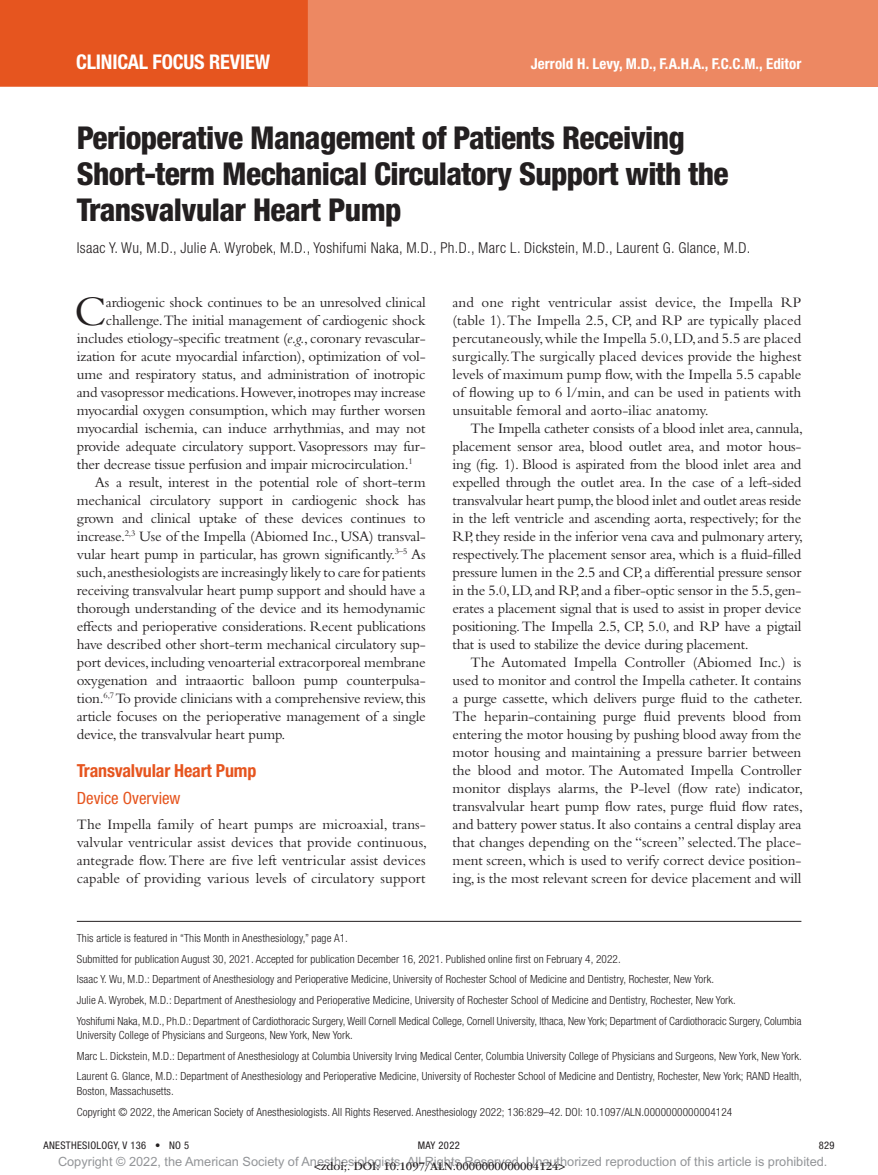
<style>
.page{position:relative;width:878px;height:1175px;background:#fff}
.page>*{position:absolute;margin:0;border:0;box-sizing:border-box;transform-origin:0 0}
.t1{font:43.95px "Bembo Std";color:#231f20}
.t2{font:800 condensed 31.5px/36px "Helvetica Neue LT Std";letter-spacing:-.02em;color:#231f20}
.t3{font:700 condensed 20.25px "Helvetica Neue LT Std";letter-spacing:-.01em;color:#fff}
.t4{font:700 condensed 18px "Helvetica Neue LT Std";letter-spacing:-.01em;color:#e6551f}
.t5{font:condensed 16.8px "Helvetica Neue LT Std";color:#e6551f}
.t6{font:15px/18px "Bembo Std";letter-spacing:-.015em;color:#231f20;text-align:justify}
.t7{font:300 condensed 15px "Helvetica Neue LT Std";letter-spacing:.02em;color:#231f20}
.t8{font:700 condensed 15px "Helvetica Neue LT Std";letter-spacing:.005em;color:#fff}
.t9{font:12.75px "Arial MT Std";color:#939598}
.t10{font:12px "ITC Garamond Std";color:#231f20}
.t11{font:300 condensed 11.25px/20.5px "Helvetica Neue LT Std";letter-spacing:.01em;color:#231f20}
.t12{font:condensed 10.5px "Helvetica Neue LT Std";letter-spacing:.03em;color:#231f20}
.s1{font-style:italic}
</style>
<div class="page">
<div style="left:0;top:0;width:878px;height:86px;background:#ed8862"></div>
<div style="left:0;top:0;width:308px;height:86px;background:#e6551f"></div>
<hr style="left:77px;top:921px;width:724px;height:1px;background:#231f20">
<h3 class="t3" style="left:76px;top:49px;width:195px">Clinical Focus Review</h3>
<p class="t8" style="left:531px;top:54px;width:272px">Jerrold H. Levy, M.D., F.A.H.A., F.C.C.M., Editor</p>
<h2 class="t2" style="left:77px;top:120px;width:653px">Perioperative Management of Patients Receiving<br>Short-term Mechanical Circulatory Support with the<br>Transvalvular Heart Pump</h2>
<p class="t7" style="left:77px;top:239px;width:675px">Isaac Y. Wu, M.D., Julie A. Wyrobek, M.D., Yoshifumi Naka, M.D., Ph.D., Marc L. Dickstein, M.D., Laurent G. Glance, M.D.</p>
<h1 class="t1" style="left:75px;top:285px;width:34px">C</h1>
<p class="t6" style="left:106px;top:293px;width:321px">ardiogenic shock continues to be an unresolved clinical</p>
<p class="t6" style="left:106px;top:311px;width:321px">challenge. The initial management of cardiogenic shock</p>
<p class="t6" style="left:77px;top:329px;width:350px">includes etiology-specific treatment (<span class="s1">e.g.</span>, coronary revascular-</p>
<p class="t6" style="left:77px;top:347px;width:350px">ization for acute myocardial infarction), optimization of vol-</p>
<p class="t6" style="left:77px;top:365px;width:350px">ume and respiratory status, and administration of inotropic</p>
<p class="t6" style="left:77px;top:383px;width:350px">and vasopressor medications. However, inotropes may increase</p>
<p class="t6" style="left:77px;top:401px;width:350px">myocardial oxygen consumption, which may further worsen</p>
<p class="t6" style="left:77px;top:419px;width:350px">myocardial ischemia, can induce arrhythmias, and may not</p>
<p class="t6" style="left:77px;top:437px;width:350px">provide adequate circulatory support. Vasopressors may fur-</p>
<p class="t6" style="left:77px;top:455px;width:337px">ther decrease tissue perfusion and impair microcirculation.<sup>1</sup></p>
<p class="t6" style="left:95px;top:473px;width:332px">As a result, interest in the potential role of short-term</p>
<p class="t6" style="left:77px;top:491px;width:350px">mechanical circulatory support in cardiogenic shock has</p>
<p class="t6" style="left:77px;top:509px;width:350px">grown and clinical uptake of these devices continues to</p>
<p class="t6" style="left:77px;top:527px;width:350px">increase.<sup>2,3</sup> Use of the Impella (Abiomed Inc., USA) transval-</p>
<p class="t6" style="left:77px;top:545px;width:350px">vular heart pump in particular, has grown significantly.<sup>3–5</sup> As</p>
<p class="t6" style="left:77px;top:563px;width:350px">such, anesthesiologists are increasingly likely to care for patients</p>
<p class="t6" style="left:77px;top:581px;width:350px">receiving transvalvular heart pump support and should have a</p>
<p class="t6" style="left:77px;top:599px;width:350px">thorough understanding of the device and its hemodynamic</p>
<p class="t6" style="left:77px;top:617px;width:350px">effects and perioperative considerations. Recent publications</p>
<p class="t6" style="left:77px;top:635px;width:350px">have described other short-term mechanical circulatory sup-</p>
<p class="t6" style="left:77px;top:653px;width:350px">port devices, including venoarterial extracorporeal membrane</p>
<p class="t6" style="left:77px;top:671px;width:350px">oxygenation and intraaortic balloon pump counterpulsa-</p>
<p class="t6" style="left:77px;top:689px;width:350px">tion.<sup>6,7</sup> To provide clinicians with a comprehensive review, this</p>
<p class="t6" style="left:77px;top:707px;width:350px">article focuses on the perioperative management of a single</p>
<p class="t6" style="left:77px;top:725px;width:210px">device, the transvalvular heart pump.</p>
<p class="t4" style="left:77px;top:759px;width:181px">Transvalvular Heart Pump</p>
<p class="t5" style="left:77px;top:788px;width:105px">Device Overview</p>
<p class="t6" style="left:77px;top:815px;width:352px">The Impella family of heart pumps are microaxial, trans&shy;valvular ventricular assist devices that provide continuous, antegrade flow. There are five left ventricular assist devices capable of providing various levels of circulatory support</p>
<p class="t6" style="left:452px;top:293px;width:350px">and one right ventricular assist device, the Impella RP (table 1). The Impella 2.5, CP, and RP are typically placed percutaneously, while the Impella 5.0, LD, and 5.5 are placed surgically.The surgically placed devices provide the highest levels of maximum pump flow, with the Impella 5.5 capable of flowing up to 6 l/min, and can be used in patients with unsuitable femoral and aorto-iliac anatomy.</p>
<p class="t6" style="left:452px;top:419px;width:352px;text-indent:18px">The Impella catheter consists of a blood inlet area, cannula, placement sensor area, blood outlet area, and motor hous&shy;ing (fig. 1). Blood is aspirated from the blood inlet area and expelled through the outlet area. In the case of a left-sided transvalvular heart pump, the blood inlet and outlet areas reside in the left ventricle and ascending aorta, respectively; for the RP, they reside in the inferior vena cava and pulmonary artery, respectively.The placement sensor area, which is a fluid-filled pressure lumen in the 2.5 and CP, a differential pressure sensor in the 5.0, LD, and RP, and a fiber-optic sensor in the 5.5, gen&shy;erates a placement signal that is used to assist in proper device positioning. The Impella 2.5, CP, 5.0, and RP have a pigtail that is used to stabilize the device during placement.</p>
<p class="t6" style="left:452px;top:653px;width:352px;text-indent:18px">The Automated Impella Controller (Abiomed Inc.) is used to monitor and control the Impella catheter. It contains a purge cassette, which delivers purge fluid to the catheter.<br>The heparin-containing purge fluid prevents blood from entering the motor housing by pushing blood away from the motor housing and maintaining a pressure barrier between the blood and motor. The Automated Impella Controller monitor displays alarms, the P-level (flow rate) indicator, transvalvular heart pump flow rates, purge fluid flow rates, and battery power status. It also contains a central display area that changes depending on the “screen” selected. The place&shy;ment screen, which is used to verify correct device position&shy;ing, is the most relevant screen for device placement and will</p>
<p class="t11" style="left:77px;top:927px;width:726px">This article is featured in “This Month in Anesthesiology,” page A1.<br>Submitted for publication August 30, 2021. Accepted for publication December 16, 2021. Published online first on February 4, 2022.<br>Isaac Y. Wu, M.D.: Department of Anesthesiology and Perioperative Medicine, University of Rochester School of Medicine and Dentistry, Rochester, New York.<br>Julie A. Wyrobek, M.D.: Department of Anesthesiology and Perioperative Medicine, University of Rochester School of Medicine and Dentistry, Rochester, New York.<br>Yoshifumi Naka, M.D., Ph.D.: Department of Cardiothoracic Surgery, Weill Cornell Medical College, Cornell University, Ithaca, New York; Department of Cardiothoracic Surgery, Columbia</p>
<p class="t11" style="left:77px;top:1024px;width:726px">University College of Physicians and Surgeons, New York, New York.<br>Marc L. Dickstein, M.D.: Department of Anesthesiology at Columbia University Irving Medical Center, Columbia University College of Physicians and Surgeons, New York, New York.<br>Laurent G. Glance, M.D.: Department of Anesthesiology and Perioperative Medicine, University of Rochester School of Medicine and Dentistry, Rochester, New York; RAND Health,</p>
<p class="t11" style="left:77px;top:1080px;width:657px">Boston, Massachusetts.<br>Copyright © 2022, the American Society of Anesthesiologists. All Rights Reserved. Anesthesiology 2022; 136:829–42. DOI: 10.1097/ALN.0000000000004124</p>
<p class="t12" style="left:44px;top:1139px;width:147px">ANESTHESIOLOGY, V 136 • NO 5</p>
<p class="t12" style="left:418px;top:1139px;width:43px">May 2022</p>
<p class="t12" style="left:818px;top:1139px;width:17px">829</p>
<p class="t9" style="left:58px;top:1154px;width:771px">Copyright © 2022, the American Society of Anesthesiologists. All Rights Reserved. Unauthorized reproduction of this article is prohibited.</p>
<p class="t10" style="left:314px;top:1159px;width:253px">&lt;zdoi;. DOI: 10.1097/ALN.0000000000004124&gt;</p>
</div>
